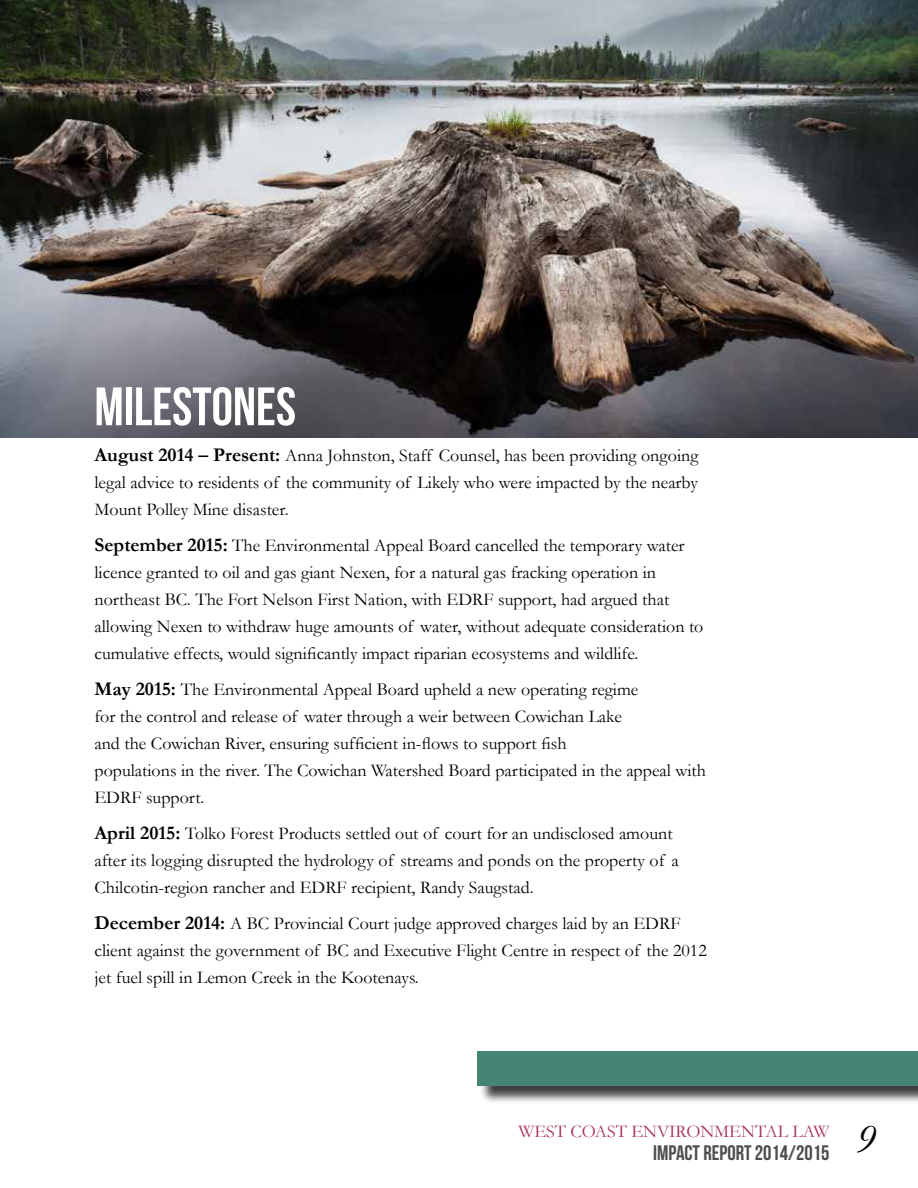
<style>
.page{position:relative;width:918px;height:1188px;background:#fff}
.page>*{position:absolute;margin:0;border:0;box-sizing:border-box;transform-origin:0 0}
.t1{font:54px "Bebas Neue";color:#fff}
.t2{font:italic 42px "Garamond";color:#000}
.t3{font:21px "Bebas Neue";color:#4d4d4f}
.t4{font:18px/27px "Garamond";color:#000}
.t5{font:18px "Garamond";color:#a7315e}
.s1{font-weight:700;font-size:19.5px}
</style>
<div class="page">
<img style="left:0;top:0;width:918px;height:438px">
<div style="left:479px;top:1054px;width:439px;height:51px;background:#000;opacity:.75"></div>
<div style="left:477px;top:1052px;width:441px;height:34px;background:#448575"></div>
<h1 class="t1" style="left:94px;top:377px;width:203px">MILESTONES</h1>
<p class="t4" style="left:94px;top:442px;width:606px;text-align:justify"><span class="s1">August 2014 – Present:</span> Anna Johnston, Staff Counsel, has been providing ongoing legal advice to residents of the community of Likely who were impacted by the nearby Mount Polley Mine disaster.</p>
<p class="t4" style="left:94px;top:532px;width:610px"><span class="s1">September 2015:</span> The Environmental Appeal Board cancelled the temporary water licence granted to oil and gas giant Nexen, for a natural gas fracking operation in northeast BC. The Fort Nelson First Nation, with EDRF support, had argued that allowing Nexen to withdraw huge amounts of water, without adequate consideration to cumulative effects, would significantly impact riparian ecosystems and wildlife.</p>
<p class="t4" style="left:94px;top:676px;width:613px"><span class="s1">May 2015:</span> The Environmental Appeal Board upheld a new operating regime<br>for the control and release of water through a weir between Cowichan Lake<br>and the Cowichan River, ensuring sufficient in-flows to support fish<br>populations in the river. The Cowichan Watershed Board participated in the appeal with EDRF support.</p>
<p class="t4" style="left:94px;top:820px;width:586px"><span class="s1">April 2015:</span> Tolko Forest Products settled out of court for an undisclosed amount after its logging disrupted the hydrology of streams and ponds on the property of a<br>Chilcotin-region rancher and EDRF recipient, Randy Saugstad.</p>
<p class="t4" style="left:94px;top:910px;width:614px"><span class="s1">December 2014:</span> A BC Provincial Court judge approved charges laid by an EDRF client against the government of BC and Executive Flight Centre in respect of the 2012 jet fuel spill in Lemon Creek in the Kootenays.</p>
<p class="t5" style="left:519px;top:1119px;width:312px">WEST COAST ENVIRONMENTAL LAW</p>
<p class="t3" style="left:653px;top:1141px;width:178px">IMPACT REPORT 2014/2015</p>
<h2 class="t2" style="left:856px;top:1111px;width:21px">9</h2>
</div>
